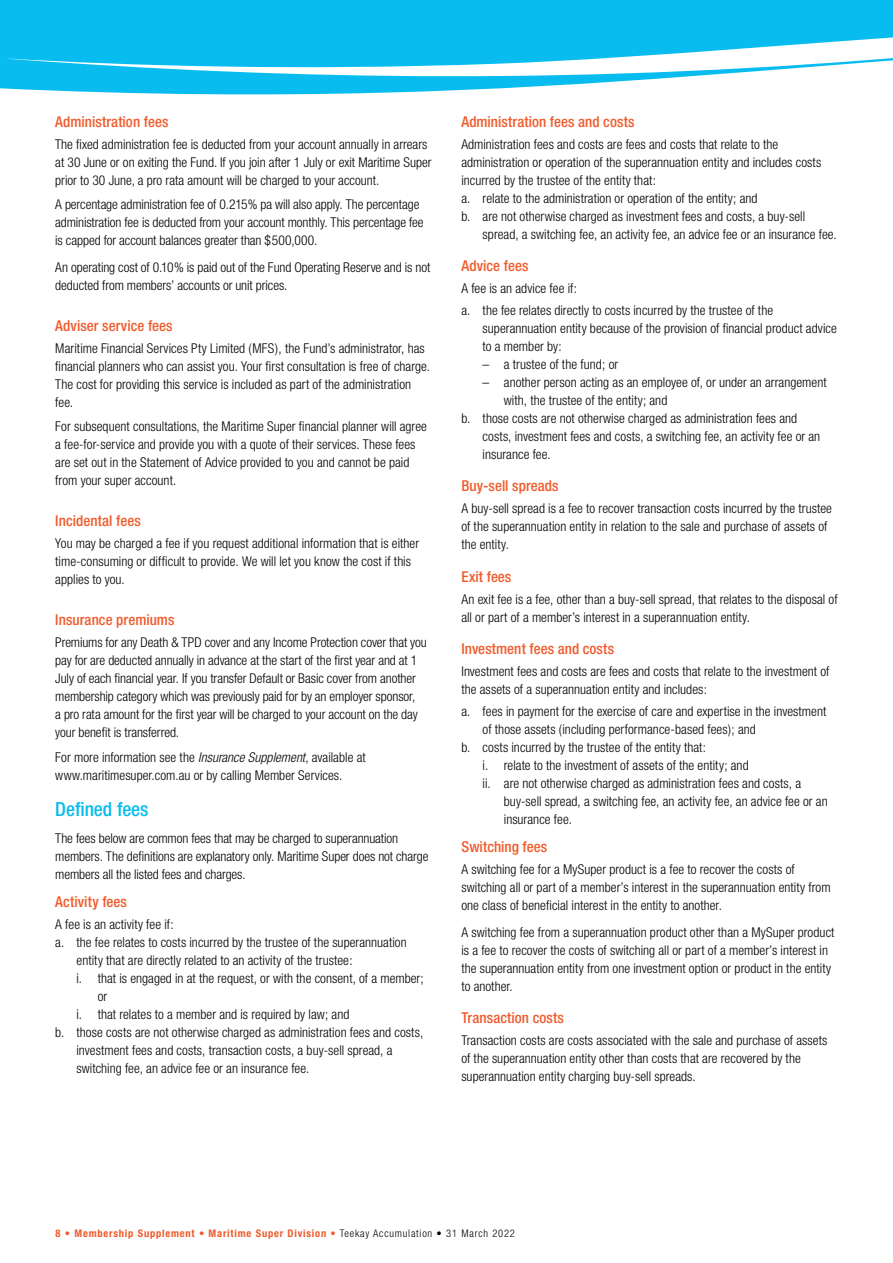
<style>
.page{position:relative;width:893px;height:1263px;background:#fff}
.page>*{position:absolute;margin:0;border:0;box-sizing:border-box;transform-origin:0 0}
.t1{font:500 condensed 19.5px "Helvetica Neue";color:#09bcef}
.t2{font:500 condensed 15px "Helvetica Neue";letter-spacing:.005em;color:#f15a2a}
.t3{font:300 condensed 13.5px/18px "Helvetica Neue";letter-spacing:.005em;color:#000}
.t4{font:700 condensed 10.5px "Helvetica Neue";letter-spacing:.075em;color:#f15a2a}
.s1{font-style:italic}
.s2{font-weight:300}
.s3{font-weight:300;color:#000}
</style>
<div class="page">
<svg style="left:0;top:0;width:893px;height:95px;fill:#09bcef"></svg>
<p class="t2" style="left:55px;top:112px;width:115px">Administration fees</p>
<p class="t3" style="left:55px;top:135px;width:378px">The fixed administration fee is deducted from your account annually in arrears at 30 June or on exiting the Fund. If you join after 1 July or exit Maritime Super prior to 30 June, a pro rata amount will be charged to your account.</p>
<p class="t3" style="left:55px;top:195px;width:370px">A percentage administration fee of 0.215% pa will also apply. The percentage administration fee is deducted from your account monthly. This percentage fee is capped for account balances greater than $500,000.</p>
<p class="t3" style="left:55px;top:258px;width:376px">An operating cost of 0.10% is paid out of the Fund Operating Reserve and is not deducted from members’ accounts or unit prices.</p>
<p class="t2" style="left:55px;top:316px;width:119px">Adviser service fees</p>
<p class="t3" style="left:55px;top:339px;width:376px">Maritime Financial Services Pty Limited (MFS), the Fund’s administrator, has financial planners who can assist you. Your first consultation is free of charge.<br>The cost for providing this service is included as part of the administration fee.</p>
<p class="t3" style="left:55px;top:417px;width:373px">For subsequent consultations, the Maritime Super financial planner will agree a fee-for-service and provide you with a quote of their services. These fees are set out in the Statement of Advice provided to you and cannot be paid from your super account.</p>
<p class="t2" style="left:55px;top:512px;width:87px">Incidental fees</p>
<p class="t3" style="left:55px;top:534px;width:365px">You may be charged a fee if you request additional information that is either time-consuming or difficult to provide. We will let you know the cost if this applies to you.</p>
<p class="t2" style="left:55px;top:611px;width:121px">Insurance premiums</p>
<p class="t3" style="left:55px;top:633px;width:373px">Premiums for any Death &amp; TPD cover and any Income Protection cover that you pay for are deducted annually in advance at the start of the first year and at 1<br>July of each financial year. If you transfer Default or Basic cover from another membership category which was previously paid for by an employer sponsor,<br>a pro rata amount for the first year will be charged to your account on the day your benefit is transferred.</p>
<p class="t3" style="left:55px;top:748px;width:312px">For more information see the <span class="s1">Insurance Supplement</span>, available at www.maritimesuper.com.au or by calling Member Services.</p>
<h1 class="t1" style="left:55px;top:798px;width:95px">Defined fees</h1>
<p class="t3" style="left:55px;top:829px;width:375px">The fees below are common fees that may be charged to superannuation members. The definitions are explanatory only. Maritime Super does not charge members all the listed fees and charges.</p>
<p class="t2" style="left:55px;top:892px;width:73px">Activity fees</p>
<p class="t3" style="left:55px;top:915px;width:120px">A fee is an activity fee if:</p>
<p class="t3" style="left:55px;top:933px;width:353px">a. the fee relates to costs incurred by the trustee of the superannuation</p>
<p class="t3" style="left:77px;top:951px;width:278px">entity that are directly related to an activity of the trustee:</p>
<p class="t3" style="left:77px;top:969px;width:349px">i. that is engaged in at the request, or with the consent, of a member;</p>
<p class="t3" style="left:98px;top:987px;width:11px">or</p>
<p class="t3" style="left:77px;top:1005px;width:274px">i. that relates to a member and is required by law; and</p>
<p class="t3" style="left:55px;top:1023px;width:369px">b. those costs are not otherwise charged as administration fees and costs,</p>
<p class="t3" style="left:77px;top:1041px;width:317px">investment fees and costs, transaction costs, a buy-sell spread, a</p>
<p class="t3" style="left:77px;top:1059px;width:234px">switching fee, an advice fee or an insurance fee.</p>
<p class="t2" style="left:461px;top:112px;width:175px">Administration fees and costs</p>
<p class="t3" style="left:461px;top:135px;width:361px">Administration fees and costs are fees and costs that relate to the administration or operation of the superannuation entity and includes costs incurred by the trustee of the entity that:<br>a. relate to the administration or operation of the entity; and<br>b. are not otherwise charged as investment fees and costs, a buy-sell</p>
<p class="t3" style="left:483px;top:225px;width:356px">spread, a switching fee, an activity fee, an advice fee or an insurance fee.</p>
<p class="t2" style="left:461px;top:257px;width:69px">Advice fees</p>
<p class="t3" style="left:461px;top:278px;width:313px;line-height:21.5px">A fee is an advice fee if:<br>a. the fee relates directly to costs incurred by the trustee of the</p>
<p class="t3" style="left:483px;top:319px;width:356px">superannuation entity because of the provision of financial product advice to a member by:</p>
<p class="t3" style="left:483px;top:355px;width:137px">– a trustee of the fund; or</p>
<p class="t3" style="left:483px;top:373px;width:345px">– another person acting as an employee of, or under an arrangement</p>
<p class="t3" style="left:504px;top:391px;width:165px">with, the trustee of the entity; and</p>
<p class="t3" style="left:461px;top:409px;width:337px">b. those costs are not otherwise charged as administration fees and</p>
<p class="t3" style="left:483px;top:427px;width:339px">costs, investment fees and costs, a switching fee, an activity fee or an</p>
<p class="t3" style="left:483px;top:445px;width:70px">insurance fee.</p>
<p class="t2" style="left:461px;top:477px;width:99px">Buy-sell spreads</p>
<p class="t3" style="left:461px;top:499px;width:372px">A buy-sell spread is a fee to recover transaction costs incurred by the trustee of the superannuation entity in relation to the sale and purchase of assets of the entity.</p>
<p class="t2" style="left:461px;top:567px;width:51px">Exit fees</p>
<p class="t3" style="left:461px;top:590px;width:378px">An exit fee is a fee, other than a buy-sell spread, that relates to the disposal of all or part of a member’s interest in a superannuation entity.</p>
<p class="t2" style="left:461px;top:640px;width:154px">Investment fees and costs</p>
<p class="t3" style="left:461px;top:662px;width:370px">Investment fees and costs are fees and costs that relate to the investment of the assets of a superannuation entity and includes:</p>
<p class="t3" style="left:461px;top:702px;width:366px">a. fees in payment for the exercise of care and expertise in the investment</p>
<p class="t3" style="left:483px;top:720px;width:275px">of those assets (including performance-based fees); and</p>
<p class="t3" style="left:461px;top:738px;width:246px">b. costs incurred by the trustee of the entity that:</p>
<p class="t3" style="left:483px;top:756px;width:267px">i. relate to the investment of assets of the entity; and</p>
<p class="t3" style="left:483px;top:774px;width:320px">ii. are not otherwise charged as administration fees and costs, a</p>
<p class="t3" style="left:504px;top:792px;width:325px">buy-sell spread, a switching fee, an activity fee, an advice fee or an</p>
<p class="t3" style="left:504px;top:810px;width:70px">insurance fee.</p>
<p class="t2" style="left:461px;top:837px;width:87px">Switching fees</p>
<p class="t3" style="left:461px;top:860px;width:371px">A switching fee for a MySuper product is a fee to recover the costs of switching all or part of a member’s interest in the superannuation entity from one class of beneficial interest in the entity to another.</p>
<p class="t3" style="left:461px;top:923px;width:375px">A switching fee from a superannuation product other than a MySuper product is a fee to recover the costs of switching all or part of a member’s interest in the superannuation entity from one investment option or product in the entity to another.</p>
<p class="t2" style="left:461px;top:1008px;width:104px">Transaction costs</p>
<p class="t3" style="left:461px;top:1031px;width:368px">Transaction costs are costs associated with the sale and purchase of assets of the superannuation entity other than costs that are recovered by the superannuation entity charging buy-sell spreads.</p>
<p class="t4" style="left:56px;top:1227px;width:461px">8 • Membership Supplement • Maritime Super Division <span class="s2">•</span> <span class="s3">Teekay Accumulation • 31 March 2022</span></p>
</div>
